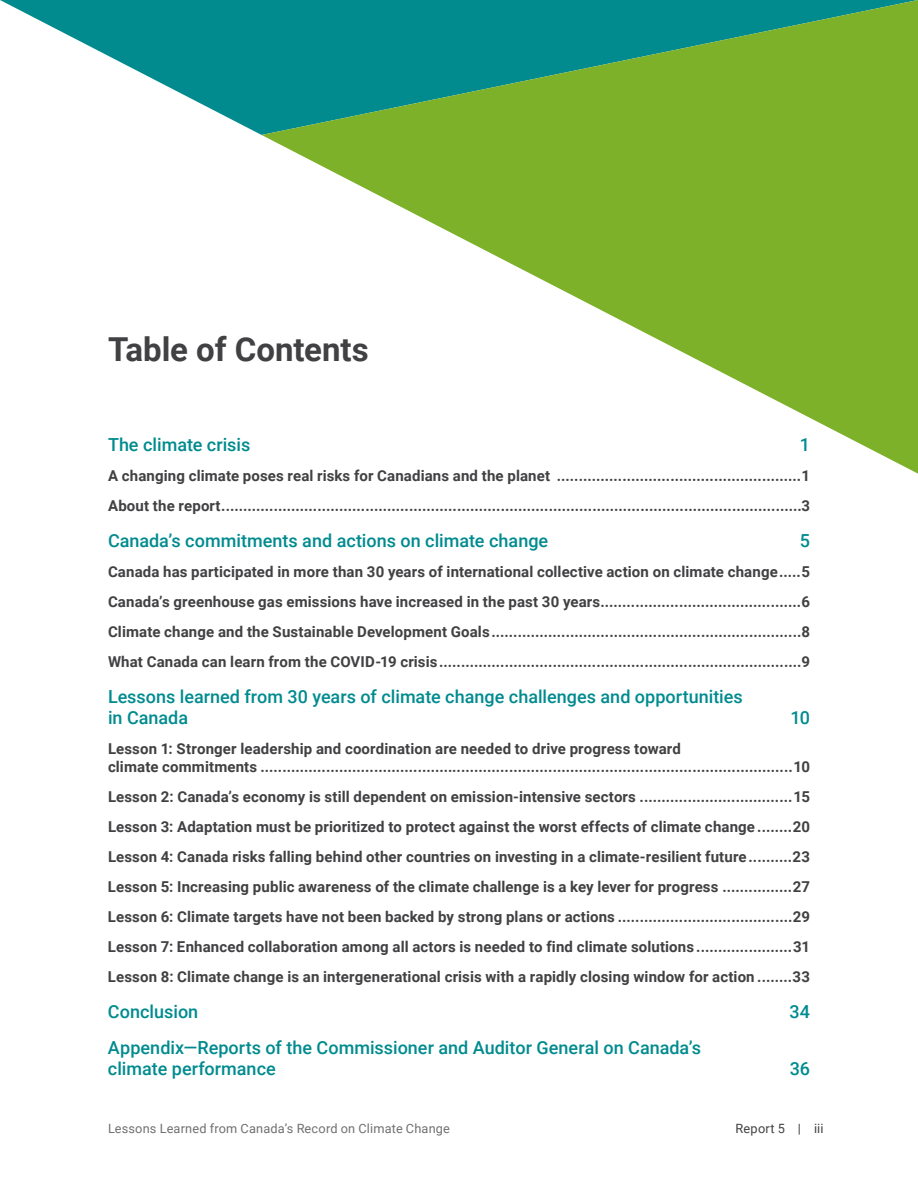
<style>
.page{position:relative;width:918px;height:1188px;background:#fff}
.page>*{position:absolute;margin:0;border:0;box-sizing:border-box;transform-origin:0 0}
.TOC_title{font:700 33px "Roboto";color:#414042}
.t1{font:500 18px/21px "Roboto";color:#018b8f}
.t2{font:700 15px/18px "Roboto";letter-spacing:.01em;color:#414042}
.t3{font:12.75px "Roboto";letter-spacing:.015em;color:#707071}
.t4{font:12.75px "Roboto";letter-spacing:.015em;color:#414042}
</style>
<div class="page">
<svg style="left:0;top:0;width:262px;height:135px"></svg>
<svg style="left:262px;top:0;width:656px;height:474px"></svg>
<p class="TOC_title" style="left:108px;top:326px;width:262px">Table of Contents</p>
<p class="t1" style="left:108px;top:433px;width:144px">The climate crisis</p>
<p class="t1" style="left:800px;top:433px;width:12px">1</p>
<p class="t2" style="left:108px;top:466px;width:704px">A changing climate poses real risks for Canadians and the planet ........................................................1</p>
<p class="t2" style="left:108px;top:496px;width:704px">About the report.....................................................................................................................................3</p>
<p class="t1" style="left:108px;top:529px;width:442px">Canada’s commitments and actions on climate change</p>
<p class="t1" style="left:800px;top:529px;width:12px">5</p>
<p class="t2" style="left:108px;top:562px;width:704px">Canada has participated in more than 30 years of international collective action on climate change.....5</p>
<p class="t2" style="left:108px;top:592px;width:704px">Canada’s greenhouse gas emissions have increased in the past 30 years..............................................6</p>
<p class="t2" style="left:108px;top:622px;width:704px">Climate change and the Sustainable Development Goals.......................................................................8</p>
<p class="t2" style="left:108px;top:652px;width:704px">What Canada can learn from the COVID-19 crisis...................................................................................9</p>
<p class="t1" style="left:108px;top:685px;width:636px">Lessons learned from 30 years of climate change challenges and opportunities in Canada</p>
<p class="t1" style="left:790px;top:706px;width:21px">10</p>
<p class="t2" style="left:108px;top:739px;width:704px">Lesson 1: Stronger leadership and coordination are needed to drive progress toward<br>climate commitments ..........................................................................................................................10</p>
<p class="t2" style="left:108px;top:787px;width:704px">Lesson 2: Canada’s economy is still dependent on emission‑intensive sectors ...................................15</p>
<p class="t2" style="left:108px;top:817px;width:704px">Lesson 3: Adaptation must be prioritized to protect against the worst effects of climate change ........20</p>
<p class="t2" style="left:108px;top:847px;width:704px">Lesson 4: Canada risks falling behind other countries on investing in a climate-resilient future..........23</p>
<p class="t2" style="left:108px;top:877px;width:704px">Lesson 5: Increasing public awareness of the climate challenge is a key lever for progress ................27</p>
<p class="t2" style="left:108px;top:907px;width:704px">Lesson 6: Climate targets have not been backed by strong plans or actions ........................................29</p>
<p class="t2" style="left:108px;top:937px;width:704px">Lesson 7: Enhanced collaboration among all actors is needed to find climate solutions ......................31</p>
<p class="t2" style="left:108px;top:967px;width:704px">Lesson 8: Climate change is an intergenerational crisis with a rapidly closing window for action ........33</p>
<p class="t1" style="left:108px;top:1000px;width:92px">Conclusion</p>
<p class="t1" style="left:789px;top:1000px;width:22px">34</p>
<p class="t1" style="left:108px;top:1036px;width:595px">Appendix—Reports of the Commissioner and Auditor General on Canada’s climate performance</p>
<p class="t1" style="left:790px;top:1057px;width:22px">36</p>
<p class="t3" style="left:108px;top:1120px;width:344px">Lessons Learned from Canada’s Record on Climate Change</p>
<p class="t4" style="left:736px;top:1120px;width:89px">Report 5 | iii</p>
</div>
